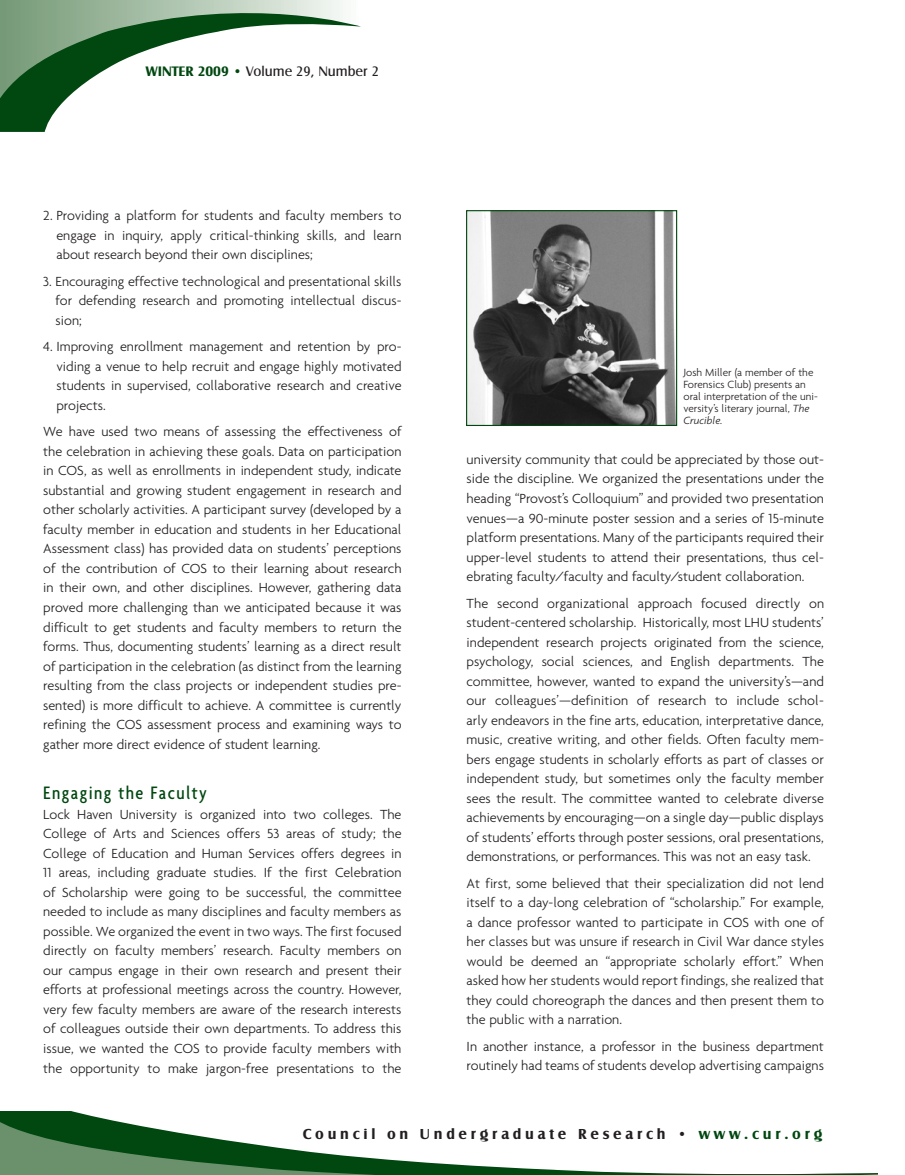
<style>
.page{position:relative;width:905px;height:1175px;background:#fff}
.page>*{position:absolute;margin:0;border:0;box-sizing:border-box;transform-origin:0 0}
.SMheaders{font:500 condensed 19.5px "Agenda";letter-spacing:.075em;color:#004710}
.t1{font:700 15px "Castle EF";letter-spacing:.25em;color:#231f20}
.BODYtext{font:300 14.25px/19.5px "Agenda";color:#231f20;text-align:justify}
.t2{font:14.25px "Castle EF";color:#231f20}
.captions{font:300 11.25px/12px "Agenda";color:#231f20}
.s1{font-weight:700;color:#004710}
.s2{font-style:italic}
.s3{color:#004710}
</style>
<div class="page">
<svg style="left:0;top:0;width:361px;height:132px"></svg>
<svg style="left:0;top:1111px;width:878px;height:63px"></svg>
<img style="left:468px;top:212px;width:207px;height:212px">
<div style="left:466px;top:210px;width:211px;height:216px;border:1px solid #004710"></div>
<p class="t2" style="left:146px;top:64px;width:234px"><span class="s1">Winter 2009 •</span> Volume 29, Number 2</p>
<p class="BODYtext" style="left:56px;top:206px;width:346px;text-indent:-13px">2. Providing a platform for students and faculty members to engage in inquiry, apply critical-thinking skills, and learn about research beyond their own disciplines;</p>
<p class="BODYtext" style="left:56px;top:271px;width:347px;text-indent:-12px">3. Encouraging effective technological and presentational skills for defending research and promoting intellectual discus&shy;sion;</p>
<p class="BODYtext" style="left:56px;top:337px;width:346px;text-indent:-13px">4. Improving enrollment management and retention by pro&shy;viding a venue to help recruit and engage highly motivated students in supervised, collaborative research and creative projects.</p>
<p class="BODYtext" style="left:43px;top:422px;width:360px">We have used two means of assessing the effectiveness of the celebration in achieving these goals. Data on participation in COS, as well as enrollments in independent study, indicate substantial and growing student engagement in research and other scholarly activities. A participant survey (developed by a faculty member in education and students in her Educational Assessment class) has provided data on students’ perceptions of the contribution of COS to their learning about research in their own, and other disciplines. However, gathering data proved more challenging than we anticipated because it was difficult to get students and faculty members to return the forms. Thus, documenting students’ learning as a direct result of participation in the celebration (as distinct from the learning resulting from the class projects or independent studies pre&shy;sented) is more difficult to achieve. A committee is currently refining the COS assessment process and examining ways to gather more direct evidence of student learning.</p>
<p class="SMheaders" style="left:43px;top:781px;width:165px">Engaging the Faculty</p>
<p class="BODYtext" style="left:43px;top:804px;width:360px">Lock Haven University is organized into two colleges. The College of Arts and Sciences offers 53 areas of study; the College of Education and Human Services offers degrees in 11 areas, including graduate studies. If the first Celebration of Scholarship were going to be successful, the committee needed to include as many disciplines and faculty members as possible. We organized the event in two ways. The first focused directly on faculty members’ research. Faculty members on our campus engage in their own research and present their efforts at professional meetings across the country. However, very few faculty members are aware of the research interests of colleagues outside their own departments. To address this issue, we wanted the COS to provide faculty members with the opportunity to make jargon-free presentations to the</p>
<p class="captions" style="left:683px;top:366px;width:136px">Josh Miller (a member of the<br>Forensics Club) presents an oral interpretation of the uni&shy;versity’s literary journal, <span class="s2">The<br>Crucible.</span></p>
<p class="BODYtext" style="left:466px;top:449px;width:359px">university community that could be appreciated by those out&shy;side the discipline. We organized the presentations under the heading “Provost’s Colloquium” and provided two presentation venues—a 90-minute poster session and a series of 15-minute platform presentations. Many of the participants required their upper-level students to attend their presentations, thus cel&shy;ebrating faculty/faculty and faculty/student collaboration.</p>
<p class="BODYtext" style="left:466px;top:593px;width:359px">The second organizational approach focused directly on student-centered scholarship. Historically, most LHU students’ independent research projects originated from the science, psychology, social sciences, and English departments. The committee, however, wanted to expand the university’s—and our colleagues’—definition of research to include schol&shy;arly endeavors in the fine arts, education, interpretative dance, music, creative writing, and other fields. Often faculty mem&shy;bers engage students in scholarly efforts as part of classes or independent study, but sometimes only the faculty member sees the result. The committee wanted to celebrate diverse achievements by encouraging—on a single day—public displays of students’ efforts through poster sessions, oral presentations, demonstrations, or performances. This was not an easy task.</p>
<p class="BODYtext" style="left:466px;top:873px;width:359px">At first, some believed that their specialization did not lend itself to a day-long celebration of “scholarship.” For example, a dance professor wanted to participate in COS with one of her classes but was unsure if research in Civil War dance styles would be deemed an “appropriate scholarly effort.” When asked how her students would report findings, she realized that they could choreograph the dances and then present them to the public with a narration.</p>
<p class="BODYtext" style="left:466px;top:1036px;width:359px">In another instance, a professor in the business department routinely had teams of students develop advertising campaigns</p>
<p class="t1" style="left:303px;top:1125px;width:521px">Council on Undergraduate Research • <span class="s3">www.cur.org</span></p>
</div>
